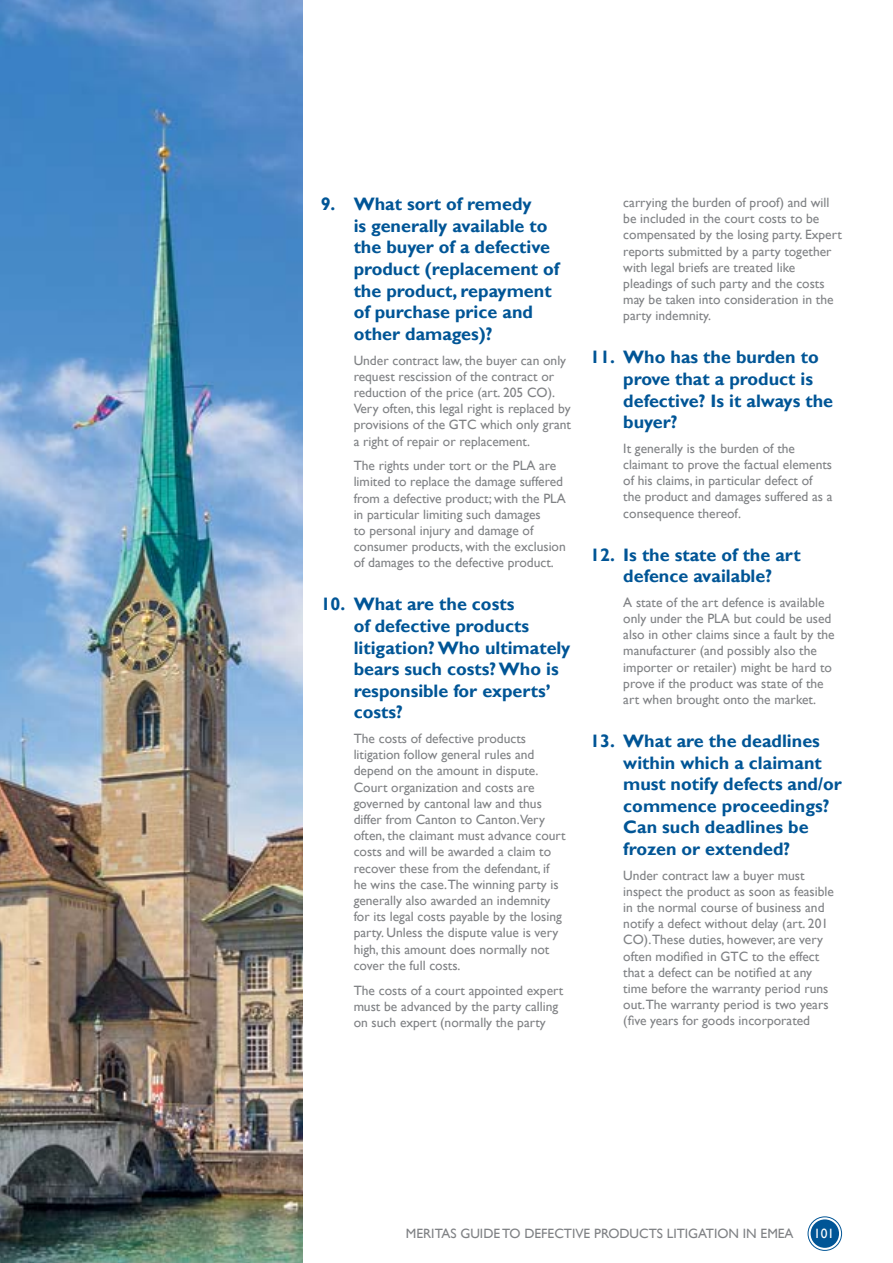
<style>
.page{position:relative;width:893px;height:1263px;background:#fff}
.page>*{position:absolute;margin:0;border:0;box-sizing:border-box;transform-origin:0 0}
.t1{font:700 18px/21.6px "Gill Sans";color:#005596}
.t2{font:13.5px/16.2px "Gill Sans";color:#808285}
.t3{font:13.5px "Gill Sans";color:#808285}
.t4{font:13.5px "Gill Sans";color:#fff}
</style>
<div class="page">
<div style="left:808px;top:1216px;width:34px;height:35px;border:1px solid #005596;border-radius:50%"></div>
<div style="left:811px;top:1219px;width:28px;height:29px;background:#005596;border-radius:50%"></div>
<img style="left:0;top:0;width:303px;height:1263px">
<h1 class="t1" style="left:354px;top:194px;width:207px;text-indent:-33px">9. What sort of remedy<br>is generally available to the buyer of a defective product (replacement of the product, repayment of purchase price and other damages)?</h1>
<p class="t2" style="left:354px;top:352px;width:219px">Under contract law, the buyer can only request rescission of the contract or reduction of the price (art. 205 CO).<br>Very often, this legal right is replaced by provisions of the GTC which only grant a right of repair or replacement.</p>
<p class="t2" style="left:354px;top:458px;width:214px">The rights under tort or the PLA are limited to replace the damage suffered from a defective product; with the PLA in particular limiting such damages<br>to personal injury and damage of consumer products, with the exclusion of damages to the defective product.</p>
<h1 class="t1" style="left:354px;top:594px;width:218px;text-indent:-33px">10. What are the costs<br>of defective products litigation? Who ultimately bears such costs? Who is responsible for experts’ costs?</h1>
<p class="t2" style="left:354px;top:731px;width:214px">The costs of defective products litigation follow general rules and depend on the amount in dispute.<br>Court organization and costs are governed by cantonal law and thus differ from Canton to Canton.Very often, the claimant must advance court costs and will be awarded a claim to recover these from the defendant, if he wins the case.The winning party is generally also awarded an indemnity for its legal costs payable by the losing party. Unless the dispute value is very high, this amount does normally not cover the full costs.</p>
<p class="t2" style="left:354px;top:982px;width:211px">The costs of a court appointed expert must be advanced by the party calling on such expert (normally the party</p>
<p class="t2" style="left:623px;top:195px;width:220px">carrying the burden of proof) and will be included in the court costs to be compensated by the losing party. Expert reports submitted by a party together with legal briefs are treated like pleadings of such party and the costs may be taken into consideration in the party indemnity.</p>
<h1 class="t1" style="left:623px;top:347px;width:211px;text-indent:-33px">11. Who has the burden to prove that a product is defective? Is it always the buyer?</h1>
<p class="t2" style="left:623px;top:440px;width:211px">It generally is the burden of the claimant to prove the factual elements of his claims, in particular defect of the product and damages suffered as a consequence thereof.</p>
<h1 class="t1" style="left:590px;top:544px;width:212px;text-align:center">12. Is the state of the art defence available?</h1>
<p class="t2" style="left:623px;top:594px;width:213px">A state of the art defence is available only under the PLA but could be used also in other claims since a fault by the manufacturer (and possibly also the importer or retailer) might be hard to prove if the product was state of the art when brought onto the market.</p>
<h1 class="t1" style="left:623px;top:730px;width:220px;text-indent:-33px">13. What are the deadlines within which a claimant must notify defects and/or commence proceedings?<br>Can such deadlines be frozen or extended?</h1>
<p class="t2" style="left:623px;top:867px;width:212px">Under contract law a buyer must inspect the product as soon as feasible in the normal course of business and notify a defect without delay (art. 201<br>CO).These duties, however, are very often modified in GTC to the effect that a defect can be notified at any time before the warranty period runs out.The warranty period is two years (five years for goods incorporated</p>
<p class="t3" style="left:406px;top:1226px;width:389px">MERITAS GUIDE TO DEFECTIVE PRODUCTS LITIGATION IN EMEA</p>
<p class="t4" style="left:814px;top:1226px;width:22px">101</p>
</div>
